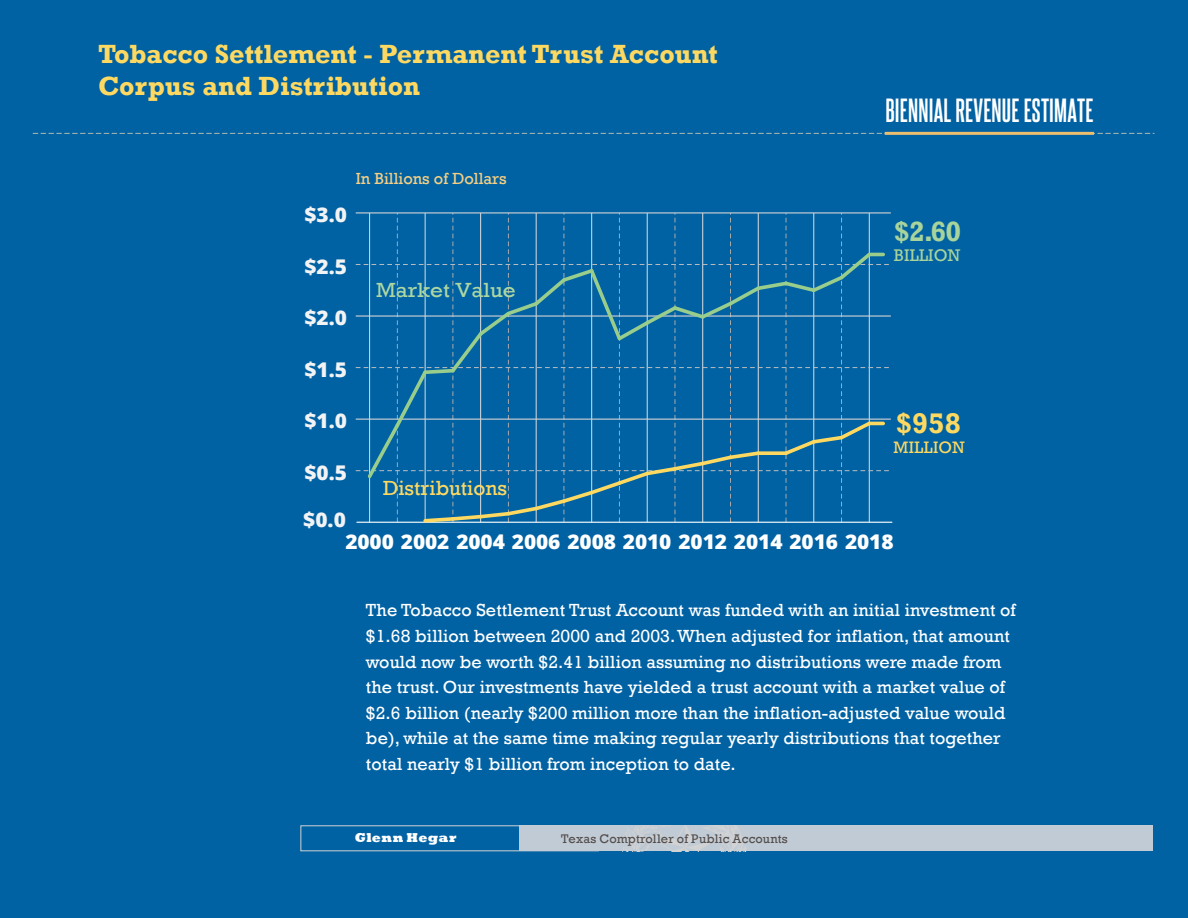
<style>
.page{position:relative;width:1188px;height:918px;background:#0062a3}
.page>*{position:absolute;margin:0;border:0;box-sizing:border-box;transform-origin:0 0}
.t1{font:700 29.1px "Rockwell";color:#fed961}
.t2{font:700 28.5px "Steelfish Rg";letter-spacing:.005em;color:#fff}
.t3{font:700 28.5px "Rockwell";color:#a8d39b}
.t4{font:700 27px/31.8px "Rockwell";color:#fed961}
.t5{font:21px "Rockwell";color:#fed961}
.t6{font:21px "Rockwell";color:#add6a1;scale:1.07 1}
.t7{font:800 20.25px "Open Sans";letter-spacing:-.005em;color:#fff}
.t8{font:800 20.25px "Open Sans";color:#f2f3f4}
.t9{font:18px/25.5px "Rockwell";letter-spacing:.005em;color:#fff}
.t10{font:17.4px "Rockwell";letter-spacing:.01em;color:#a8d39b}
.t11{font:16.95px "Rockwell";letter-spacing:.025em;color:#fed961}
.t12{font:16.5px "Rockwell";color:#f9d082}
.t13{font:800 13.2px "Rockwell";letter-spacing:.025em;color:#fff}
.t14{font:12.9px "Rockwell";letter-spacing:.015em;color:#544e4c}
</style>
<div class="page">
<div style="left:519px;top:825px;width:634px;height:26px;background:#c1cbd5"></div>
<svg style="left:623px;top:825px;width:123px;height:26px"></svg>
<svg style="left:33px;top:133px;width:1121px;height:1px"></svg>
<hr style="left:885px;top:132px;width:209px;height:3px;background:#ebbe70">
<hr style="left:357px;top:522px;width:535px;height:1px;background:#fff">
<hr style="left:356px;top:212px;width:535px;height:1px;background:#d1d2d4">
<svg style="left:356px;top:213px;width:535px;height:310px"></svg>
<hr style="left:869px;top:253px;width:14px;height:3px;background:#99cd8c">
<h3 class="t4" style="left:98px;top:39px;width:621px">Tobacco Settlement - Permanent Trust Account<br>Corpus and Distribution</h3>
<p class="t8" style="left:304px;top:199px;width:44px">$3.0</p>
<p class="t12" style="left:356px;top:169px;width:152px">In Billions of Dollars</p>
<p class="t8" style="left:304px;top:251px;width:44px">$2.5</p>
<p class="t8" style="left:304px;top:303px;width:44px">$2.0</p>
<p class="t6" style="left:376px;top:277px;width:132px">Market Value</p>
<p class="t8" style="left:304px;top:354px;width:44px">$1.5</p>
<p class="t8" style="left:304px;top:406px;width:44px">$1.0</p>
<p class="t8" style="left:304px;top:457px;width:44px">$0.5</p>
<p class="t8" style="left:303px;top:504px;width:44px">$0.0</p>
<p class="t5" style="left:383px;top:476px;width:126px">Distributions</p>
<h2 class="t2" style="left:885px;top:93px;width:210px">BIENNIAL REVENUE ESTIMATE</h2>
<h2 class="t3" style="left:894px;top:214px;width:69px">$2.60</h2>
<p class="t10" style="left:894px;top:245px;width:68px">BILLION</p>
<h1 class="t1" style="left:896px;top:406px;width:67px">$958</h1>
<p class="t11" style="left:894px;top:438px;width:73px">MILLION</p>
<p class="t7" style="left:345px;top:526px;width:550px">2000 2002 2004 2006 2008 2010 2012 2014 2016 2018</p>
<p class="t9" style="left:366px;top:598px;width:651px">The Tobacco Settlement Trust Account was funded with an initial investment of $1.68 billion between 2000 and 2003. When adjusted for inflation, that amount would now be worth $2.41 billion assuming no distributions were made from the trust. Our investments have yielded a trust account with a market value of $2.6 billion (nearly $200 million more than the inflation-adjusted value would be), while at the same time making regular yearly distributions that together total nearly $1 billion from inception to date.</p>
<p class="t13" style="left:355px;top:830px;width:103px">Glenn Hegar</p>
<p class="t14" style="left:561px;top:831px;width:228px">Texas Comptroller of Public Accounts</p>
</div>
